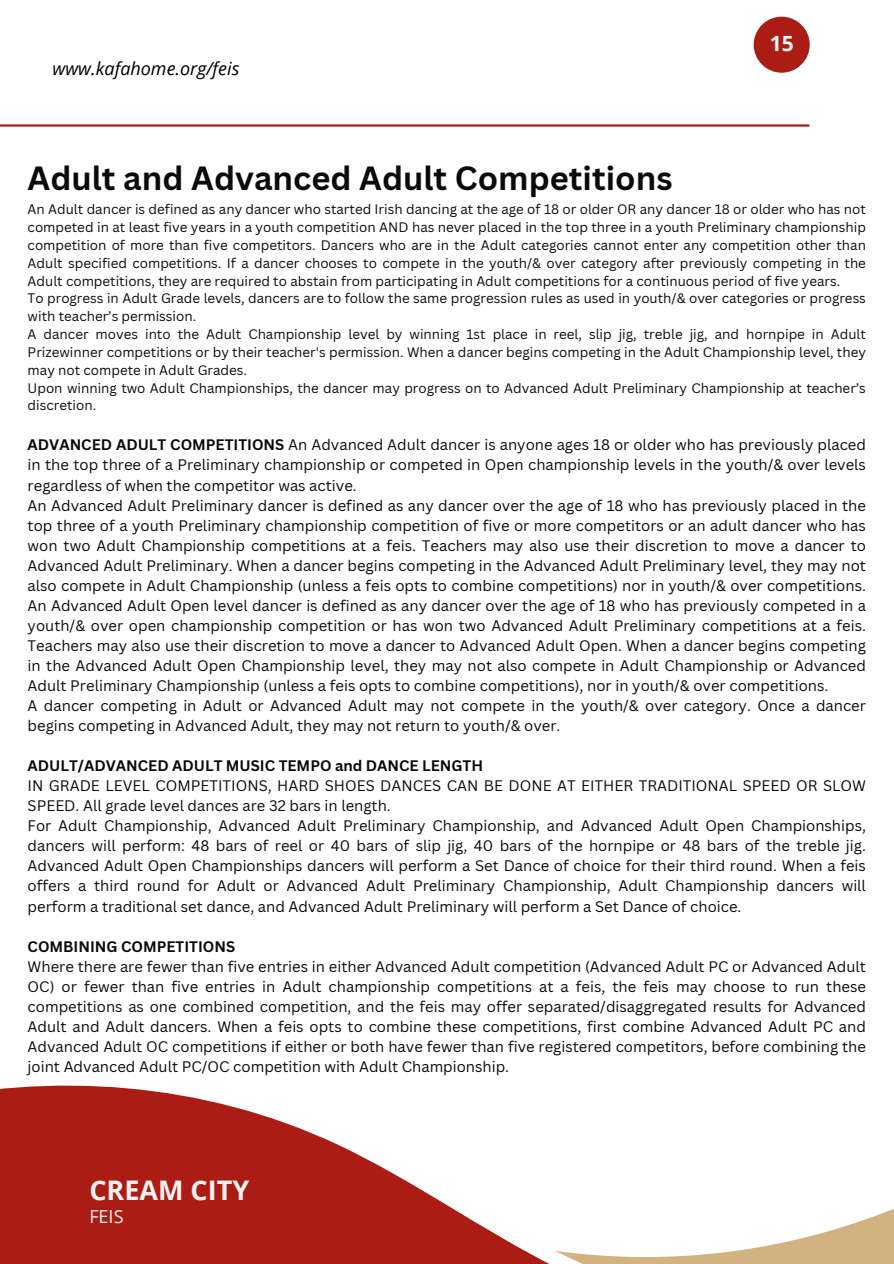
<style>
.page{position:relative;width:894px;height:1264px;background:#fff}
.page>*{position:absolute;margin:0;border:0;box-sizing:border-box;transform-origin:0 0}
.t1{font:700 32.7px "Canva Sans";color:#0b0a0a}
.t2{font:700 27px "Open Sans";color:#f1f1f1}
.t3{font:700 21px "Open Sans";color:#f1f1f1}
.t4{font:italic 18px "Open Sans";color:#000}
.t5{font:18px "Open Sans";color:#f1f1f1}
.t6{font:14.85px/20.1px "Canva Sans";color:#0b0a0a}
.t7{font:700 14.85px "Canva Sans";color:#0b0a0a}
.t8{font:13.35px/17.9px "Canva Sans";color:#0b0a0a}
.s1{font-weight:700}
</style>
<div class="page">
<hr style="left:0;top:124px;width:808px;height:3px;background:#ab1d14">
<div style="left:753px;top:17px;width:56px;height:56px;background:#ab1d14;border-radius:50%"></div>
<svg style="left:0;top:1085px;width:548px;height:178px;fill:#ab1d14"></svg>
<svg style="left:556px;top:1209px;width:337px;height:54px"></svg>
<p class="t4" style="left:52px;top:56px;width:188px">www.kafahome.org/feis</p>
<h3 class="t3" style="left:769px;top:29px;width:25px">15</h3>
<h1 class="t1" style="left:28px;top:155px;width:646px">Adult and Advanced Adult Competitions</h1>
<p class="t8" style="left:28px;top:200px;width:839px">An Adult dancer is defined as any dancer who started Irish dancing at the age of 18 or older OR any dancer 18 or older who has not competed in at least five years in a youth competition AND has never placed in the top three in a youth Preliminary championship competition of more than five competitors. Dancers who are in the Adult categories cannot enter any competition other than Adult specified competitions. If a dancer chooses to compete in the youth/&amp; over category after previously competing in the Adult competitions, they are required to abstain from participating in Adult competitions for a continuous period of five years.<br>To progress in Adult Grade levels, dancers are to follow the same progression rules as used in youth/&amp; over categories or progress with teacher’s permission.<br>A dancer moves into the Adult Championship level by winning 1st place in reel, slip jig, treble jig, and hornpipe in Adult Prizewinner competitions or by their teacher's permission. When a dancer begins competing in the Adult Championship level, they may not compete in Adult Grades.<br>Upon winning two Adult Championships, the dancer may progress on to Advanced Adult Preliminary Championship at teacher’s discretion.</p>
<p class="t6" style="left:28px;top:434px;width:839px"><span class="s1">ADVANCED ADULT COMPETITIONS</span> An Advanced Adult dancer is anyone ages 18 or older who has previously placed in the top three of a Preliminary championship or competed in Open championship levels in the youth/&amp; over levels regardless of when the competitor was active.<br>An Advanced Adult Preliminary dancer is defined as any dancer over the age of 18 who has previously placed in the top three of a youth Preliminary championship competition of five or more competitors or an adult dancer who has won two Adult Championship competitions at a feis. Teachers may also use their discretion to move a dancer to Advanced Adult Preliminary. When a dancer begins competing in the Advanced Adult Preliminary level, they may not also compete in Adult Championship (unless a feis opts to combine competitions) nor in youth/&amp; over competitions.<br>An Advanced Adult Open level dancer is defined as any dancer over the age of 18 who has previously competed in a youth/&amp; over open championship competition or has won two Advanced Adult Preliminary competitions at a feis.<br>Teachers may also use their discretion to move a dancer to Advanced Adult Open. When a dancer begins competing in the Advanced Adult Open Championship level, they may not also compete in Adult Championship or Advanced Adult Preliminary Championship (unless a feis opts to combine competitions), nor in youth/&amp; over competitions.<br>A dancer competing in Adult or Advanced Adult may not compete in the youth/&amp; over category. Once a dancer begins competing in Advanced Adult, they may not return to youth/&amp; over.</p>
<p class="t7" style="left:28px;top:755px;width:457px">ADULT/ADVANCED ADULT MUSIC TEMPO and DANCE LENGTH</p>
<p class="t6" style="left:28px;top:775px;width:839px">IN GRADE LEVEL COMPETITIONS, HARD SHOES DANCES CAN BE DONE AT EITHER TRADITIONAL SPEED OR SLOW SPEED. All grade level dances are 32 bars in length.<br>For Adult Championship, Advanced Adult Preliminary Championship, and Advanced Adult Open Championships, dancers will perform: 48 bars of reel or 40 bars of slip jig, 40 bars of the hornpipe or 48 bars of the treble jig.<br>Advanced Adult Open Championships dancers will perform a Set Dance of choice for their third round. When a feis offers a third round for Adult or Advanced Adult Preliminary Championship, Adult Championship dancers will perform a traditional set dance, and Advanced Adult Preliminary will perform a Set Dance of choice.</p>
<p class="t7" style="left:28px;top:935px;width:209px">COMBINING COMPETITIONS</p>
<p class="t6" style="left:28px;top:955px;width:839px;text-align:justify">Where there are fewer than five entries in either Advanced Adult competition (Advanced Adult PC or Advanced Adult OC) or fewer than five entries in Adult championship competitions at a feis, the feis may choose to run these competitions as one combined competition, and the feis may offer separated/disaggregated results for Advanced Adult and Adult dancers. When a feis opts to combine these competitions, first combine Advanced Adult PC and Advanced Adult OC competitions if either or both have fewer than five registered competitors, before combining the joint Advanced Adult PC/OC competition with Adult Championship.</p>
<h2 class="t2" style="left:89px;top:1170px;width:161px">CREAM CITY</h2>
<p class="t5" style="left:89px;top:1203px;width:36px">FEIS</p>
</div>
